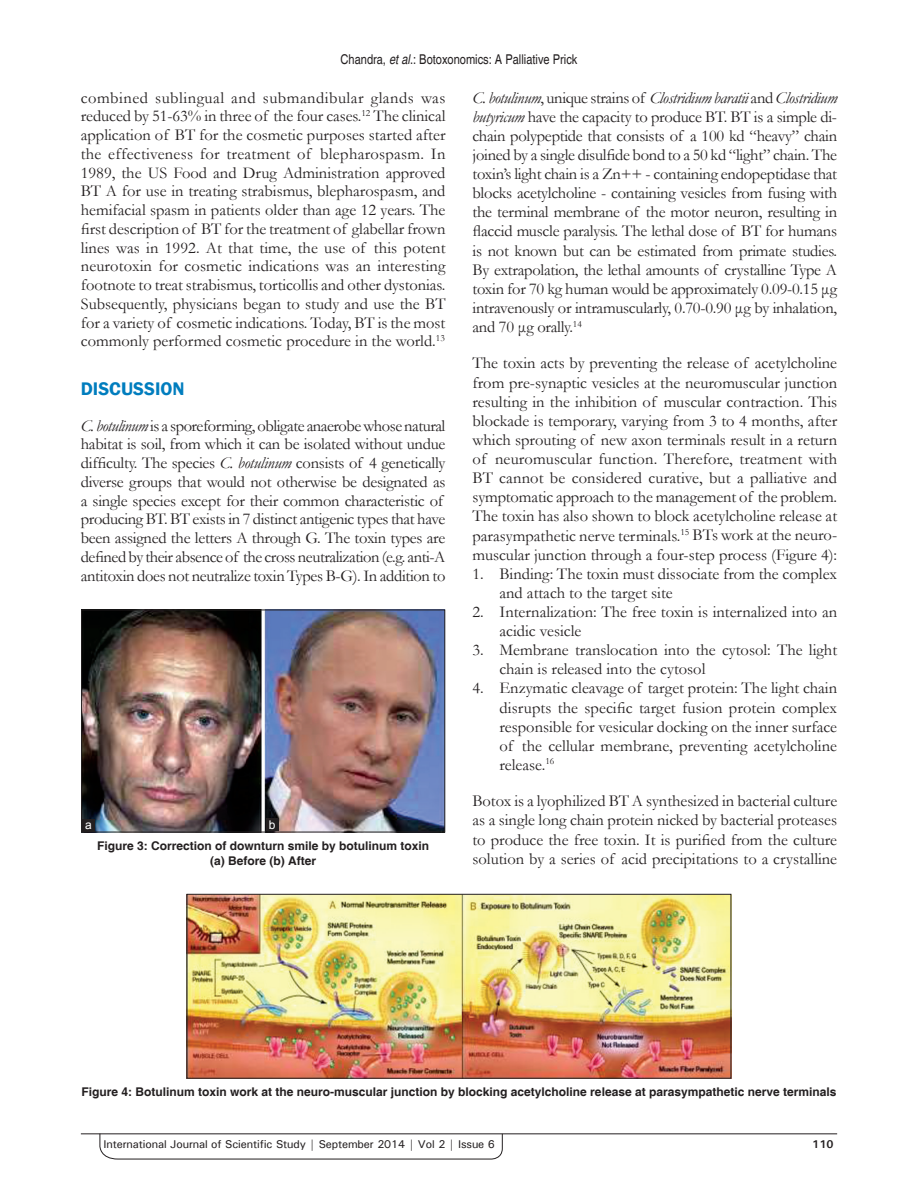
<style>
.page{position:relative;width:918px;height:1188px;background:#fff}
.page>*{position:absolute;margin:0;border:0;box-sizing:border-box;transform-origin:0 0}
.t1{font:600 18.75px "Franklin Gothic";color:#007dbe}
.t2{font:16.5px/19px "Garamond";letter-spacing:-.015em;color:#231f20;text-align:justify}
.t3{font:condensed 13.5px "Helvetica";color:#231f20}
.t4{font:700 12px/15px "Helvetica";color:#231f20;text-align:center}
.t5{font:12px "Arial";color:#fff}
.t6{font:500 11.25px "Univers";letter-spacing:-.01em;color:#231f20}
.t7{font:700 11.25px "Univers";color:#231f20}
.s1{font-style:italic}
</style>
<div class="page">
<hr style="left:81px;top:1134px;width:756px;height:1px;background:#231f20">
<svg style="left:100px;top:1133px;width:403px;height:26px"></svg>
<img style="left:189px;top:896px;width:540px;height:180px">
<div style="left:187px;top:894px;width:544px;height:184px;border:1px solid #231f20"></div>
<img style="left:83px;top:612px;width:360px;height:218px">
<div style="left:81px;top:610px;width:364px;height:222px;border:1px solid #231f20"></div>
<div style="left:266px;top:819px;width:12px;height:12px;background:#231f20"></div>
<div style="left:82px;top:819px;width:13px;height:13px;background:#231f20"></div>
<p class="t3" style="left:341px;top:52px;width:238px">Chandra, <span class="s1">et al</span>.: Botoxonomics: A Palliative Prick</p>
<p class="t2" style="left:81px;top:88px;width:366px">combined sublingual and submandibular glands was reduced by 51-63% in three of the four cases.<sup>12</sup> The clinical application of BT for the cosmetic purposes started after the effectiveness for treatment of blepharospasm. In 1989, the US Food and Drug Administration approved BT A for use in treating strabismus, blepharospasm, and hemifacial spasm in patients older than age 12 years. The first description of BT for the treatment of glabellar frown lines was in 1992. At that time, the use of this potent neurotoxin for cosmetic indications was an interesting footnote to treat strabismus, torticollis and other dystonias.<br>Subsequently, physicians began to study and use the BT for a variety of cosmetic indications. Today, BT is the most commonly performed cosmetic procedure in the world.<sup>13</sup></p>
<p class="t1" style="left:81px;top:377px;width:105px">DISCUSSION</p>
<p class="t2" style="left:81px;top:416px;width:366px;text-align:left"><span class="s1">C. botulinum</span> is a sporeforming, obligate anaerobe whose natural habitat is soil, from which it can be isolated without undue difficulty. The species <span class="s1">C. botulinum</span> consists of 4 genetically diverse groups that would not otherwise be designated as a single species except for their common characteristic of producing BT. BT exists in 7 distinct antigenic types that have been assigned the letters A through G. The toxin types are defined by their absence of the cross neutralization (e.g. anti-A antitoxin does not neutralize toxin Types B-G). In addition to</p>
<p class="t5" style="left:85px;top:816px;width:8px">a</p>
<p class="t5" style="left:269px;top:817px;width:8px">b</p>
<p class="t4" style="left:97px;top:839px;width:334px">Figure 3: Correction of downturn smile by botulinum toxin (a) Before (b) After</p>
<p class="t2" style="left:472px;top:87px;width:366px"><span class="s1">C. botulinum</span>, unique strains of <span class="s1">Clostridium baratii</span> and <span class="s1">Clostridium butyricum</span> have the capacity to produce BT. BT is a simple di&shy;chain polypeptide that consists of a 100 kd “heavy” chain joined by a single disulfide bond to a 50 kd “light” chain. The toxin’s light chain is a Zn++ - containing endopeptidase that blocks acetylcholine - containing vesicles from fusing with the terminal membrane of the motor neuron, resulting in flaccid muscle paralysis. The lethal dose of BT for humans is not known but can be estimated from primate studies.<br>By extrapolation, the lethal amounts of crystalline Type A toxin for 70 kg human would be approximately 0.09-0.15 μg intravenously or intramuscularly, 0.70-0.90 μg by inhalation, and 70 μg orally.<sup>14</sup></p>
<p class="t2" style="left:472px;top:353px;width:366px">The toxin acts by preventing the release of acetylcholine from pre-synaptic vesicles at the neuromuscular junction resulting in the inhibition of muscular contraction. This blockade is temporary, varying from 3 to 4 months, after which sprouting of new axon terminals result in a return of neuromuscular function. Therefore, treatment with BT cannot be considered curative, but a palliative and symptomatic approach to the management of the problem.<br>The toxin has also shown to block acetylcholine release at parasympathetic nerve terminals.<sup>15</sup> BTs work at the neuro&shy;muscular junction through a four-step process (Figure 4):</p>
<p class="t2" style="left:499px;top:564px;width:339px;text-indent:-27px">1. Binding: The toxin must dissociate from the complex and attach to the target site</p>
<p class="t2" style="left:499px;top:602px;width:339px;text-indent:-27px">2. Internalization: The free toxin is internalized into an acidic vesicle</p>
<p class="t2" style="left:499px;top:640px;width:339px;text-indent:-27px">3. Membrane translocation into the cytosol: The light chain is released into the cytosol</p>
<p class="t2" style="left:499px;top:678px;width:339px;text-indent:-27px">4. Enzymatic cleavage of target protein: The light chain disrupts the specific target fusion protein complex responsible for vesicular docking on the inner surface of the cellular membrane, preventing acetylcholine release.<sup>16</sup></p>
<p class="t2" style="left:472px;top:791px;width:366px">Botox is a lyophilized BT A synthesized in bacterial culture as a single long chain protein nicked by bacterial proteases to produce the free toxin. It is purified from the culture solution by a series of acid precipitations to a crystalline</p>
<p class="t4" style="left:82px;top:1085px;width:756px">Figure 4: Botulinum toxin work at the neuro-muscular junction by blocking acetylcholine release at parasympathetic nerve terminals</p>
<p class="t6" style="left:104px;top:1137px;width:393px">International Journal of Scientific Study | September 2014 | Vol 2 | Issue 6</p>
<p class="t7" style="left:812px;top:1137px;width:23px">110</p>
</div>
